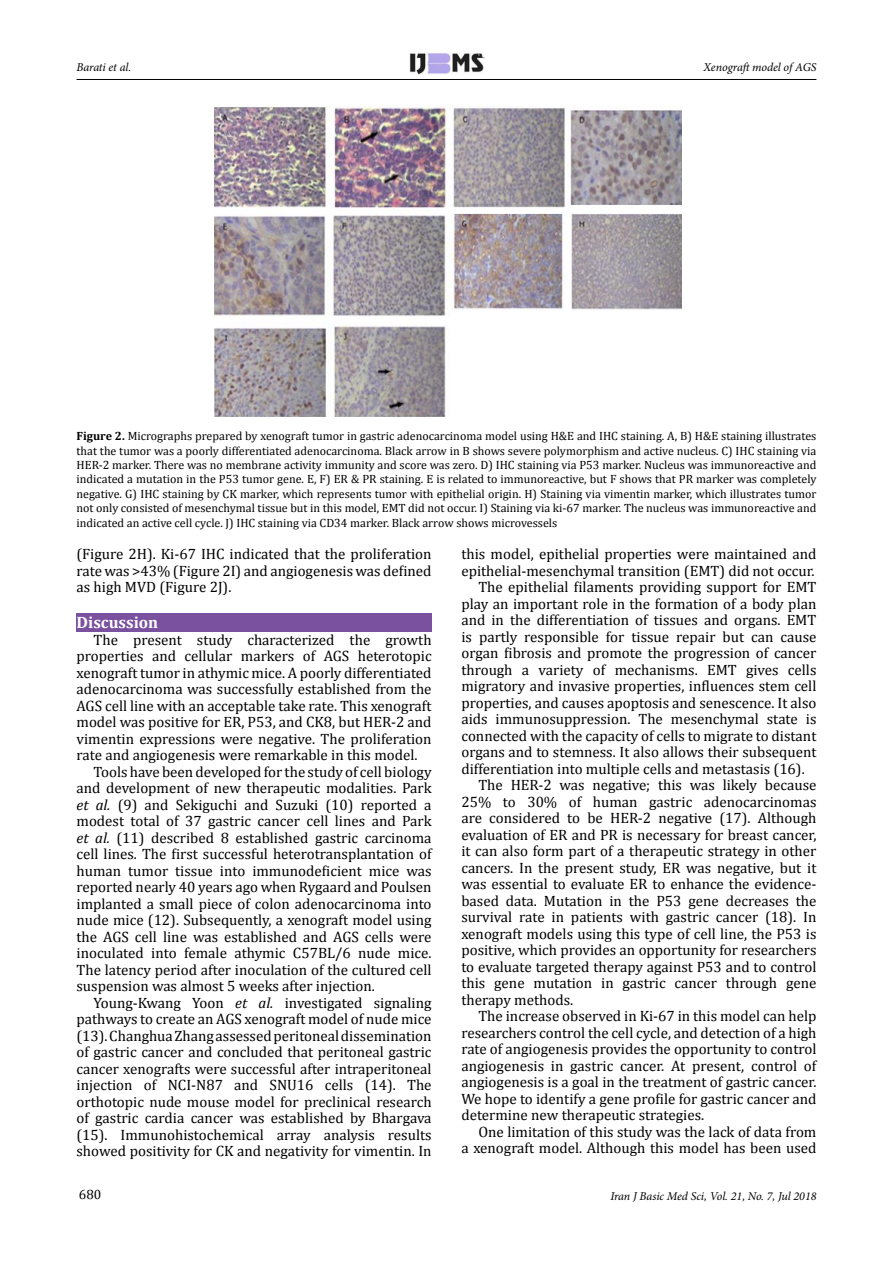
<style>
.page{position:relative;width:893px;height:1263px;background:#fff}
.page>*{position:absolute;margin:0;border:0;box-sizing:border-box;transform-origin:0 0}
.t1{font:700 16.5px "Cambria";color:#fff}
.t2{font:15px/16.5px "Cambria";color:#000;text-align:justify}
.t3{font:13.5px "Cambria";color:#000}
.t4{font:12px/14.4px "Cambria";color:#000;text-align:justify}
.t5{font:italic 12px "Minion Pro";letter-spacing:-.005em;color:#000}
.s1{font-weight:700}
.s2{font-style:italic}
</style>
<div class="page">
<img style="left:409px;top:53px;width:76px;height:21px">
<hr style="left:77px;top:79px;width:739px;height:1px;background:#000">
<div style="left:77px;top:614px;width:355px;height:18px;background:#7a519e"></div>
<img style="left:213px;top:106px;width:469px;height:311px">
<p class="t5" style="left:77px;top:59px;width:56px">Barati et al.</p>
<p class="t5" style="left:704px;top:59px;width:114px">Xenograft model of AGS</p>
<p class="t4" style="left:77px;top:429px;width:741px"><span class="s1">Figure 2.</span> Micrographs prepared by xenograft tumor in gastric adenocarcinoma model using H&amp;E and IHC staining. A, B) H&amp;E staining illustrates that the tumor was a poorly differentiated adenocarcinoma. Black arrow in B shows severe polymorphism and active nucleus. C) IHC staining via HER-2 marker. There was no membrane activity immunity and score was zero. D) IHC staining via P53 marker. Nucleus was immunoreactive and indicated a mutation in the P53 tumor gene. E, F) ER &amp; PR staining. E is related to immunoreactive, but F shows that PR marker was completely negative. G) IHC staining by CK marker, which represents tumor with epithelial origin. H) Staining via vimentin marker, which illustrates tumor not only consisted of mesenchymal tissue but in this model, EMT did not occur. I) Staining via ki-67 marker. The nucleus was immunoreactive and indicated an active cell cycle. J) IHC staining via CD34 marker. Black arrow shows microvessels</p>
<p class="t2" style="left:77px;top:546px;width:357px">(Figure 2H). Ki-67 IHC indicated that the proliferation rate was &gt;43% (Figure 2I) and angiogenesis was defined as high MVD (Figure 2J).</p>
<p class="t1" style="left:77px;top:611px;width:83px">Discussion</p>
<p class="t2" style="left:94px;top:631px;width:340px">The present study characterized the growth</p>
<p class="t2" style="left:77px;top:648px;width:357px">properties and cellular markers of AGS heterotopic</p>
<p class="t2" style="left:77px;top:664px;width:357px">xenograft tumor in athymic mice. A poorly differentiated</p>
<p class="t2" style="left:77px;top:681px;width:357px">adenocarcinoma was successfully established from the</p>
<p class="t2" style="left:77px;top:697px;width:356px">AGS cell line with an acceptable take rate. This xenograft</p>
<p class="t2" style="left:77px;top:714px;width:357px">model was positive for ER, P53, and CK8, but HER-2 and</p>
<p class="t2" style="left:77px;top:730px;width:357px">vimentin expressions were negative. The proliferation</p>
<p class="t2" style="left:77px;top:747px;width:343px">rate and angiogenesis were remarkable in this model.</p>
<p class="t2" style="left:94px;top:763px;width:340px">Tools have been developed for the study of cell biology</p>
<p class="t2" style="left:77px;top:780px;width:357px">and development of new therapeutic modalities. Park</p>
<p class="t2" style="left:77px;top:796px;width:357px"><span class="s2">et al.</span> (9) and Sekiguchi and Suzuki (10) reported a</p>
<p class="t2" style="left:77px;top:813px;width:357px">modest total of 37 gastric cancer cell lines and Park</p>
<p class="t2" style="left:77px;top:829px;width:357px"><span class="s2">et al.</span> (11) described 8 established gastric carcinoma</p>
<p class="t2" style="left:77px;top:846px;width:357px">cell lines. The first successful heterotransplantation of</p>
<p class="t2" style="left:77px;top:862px;width:357px">human tumor tissue into immunodeficient mice was</p>
<p class="t2" style="left:77px;top:879px;width:357px">reported nearly 40 years ago when Rygaard and Poulsen</p>
<p class="t2" style="left:77px;top:895px;width:357px">implanted a small piece of colon adenocarcinoma into</p>
<p class="t2" style="left:77px;top:912px;width:357px">nude mice (12). Subsequently, a xenograft model using</p>
<p class="t2" style="left:77px;top:928px;width:357px">the AGS cell line was established and AGS cells were</p>
<p class="t2" style="left:77px;top:945px;width:357px">inoculated into female athymic C57BL/6 nude mice.</p>
<p class="t2" style="left:77px;top:961px;width:357px">The latency period after inoculation of the cultured cell</p>
<p class="t2" style="left:77px;top:978px;width:300px">suspension was almost 5 weeks after injection.</p>
<p class="t2" style="left:94px;top:994px;width:340px">Young-Kwang Yoon <span class="s2">et al.</span> investigated signaling</p>
<p class="t2" style="left:77px;top:1011px;width:357px">pathways to create an AGS xenograft model of nude mice</p>
<p class="t2" style="left:77px;top:1027px;width:357px">(13). Changhua Zhang assessed peritoneal dissemination</p>
<p class="t2" style="left:77px;top:1044px;width:357px">of gastric cancer and concluded that peritoneal gastric</p>
<p class="t2" style="left:77px;top:1060px;width:357px">cancer xenografts were successful after intraperitoneal</p>
<p class="t2" style="left:77px;top:1077px;width:357px">injection of NCI-N87 and SNU16 cells (14). The</p>
<p class="t2" style="left:77px;top:1093px;width:357px">orthotopic nude mouse model for preclinical research</p>
<p class="t2" style="left:77px;top:1110px;width:357px">of gastric cardia cancer was established by Bhargava</p>
<p class="t2" style="left:77px;top:1126px;width:357px">(15). Immunohistochemical array analysis results</p>
<p class="t2" style="left:77px;top:1143px;width:357px">showed positivity for CK and negativity for vimentin. In</p>
<p class="t3" style="left:79px;top:1187px;width:24px">680</p>
<p class="t2" style="left:461px;top:546px;width:357px">this model, epithelial properties were maintained and</p>
<p class="t2" style="left:461px;top:562px;width:355px">epithelial-mesenchymal transition (EMT) did not occur.</p>
<p class="t2" style="left:478px;top:579px;width:340px">The epithelial filaments providing support for EMT</p>
<p class="t2" style="left:461px;top:595px;width:357px">play an important role in the formation of a body plan</p>
<p class="t2" style="left:461px;top:612px;width:357px">and in the differentiation of tissues and organs. EMT</p>
<p class="t2" style="left:461px;top:628px;width:357px">is partly responsible for tissue repair but can cause</p>
<p class="t2" style="left:461px;top:645px;width:357px">organ fibrosis and promote the progression of cancer</p>
<p class="t2" style="left:461px;top:661px;width:357px">through a variety of mechanisms. EMT gives cells</p>
<p class="t2" style="left:461px;top:678px;width:357px">migratory and invasive properties, influences stem cell</p>
<p class="t2" style="left:461px;top:694px;width:357px">properties, and causes apoptosis and senescence. It also</p>
<p class="t2" style="left:461px;top:711px;width:357px">aids immunosuppression. The mesenchymal state is</p>
<p class="t2" style="left:461px;top:727px;width:356px">connected with the capacity of cells to migrate to distant</p>
<p class="t2" style="left:461px;top:744px;width:357px">organs and to stemness. It also allows their subsequent</p>
<p class="t2" style="left:461px;top:760px;width:345px">differentiation into multiple cells and metastasis (16).</p>
<p class="t2" style="left:478px;top:777px;width:340px">The HER-2 was negative; this was likely because</p>
<p class="t2" style="left:461px;top:793px;width:357px">25% to 30% of human gastric adenocarcinomas</p>
<p class="t2" style="left:461px;top:810px;width:357px">are considered to be HER-2 negative (17). Although</p>
<p class="t2" style="left:461px;top:826px;width:357px">evaluation of ER and PR is necessary for breast cancer,</p>
<p class="t2" style="left:461px;top:843px;width:357px">it can also form part of a therapeutic strategy in other</p>
<p class="t2" style="left:461px;top:859px;width:357px">cancers. In the present study, ER was negative, but it</p>
<p class="t2" style="left:461px;top:876px;width:357px">was essential to evaluate ER to enhance the evidence-</p>
<p class="t2" style="left:461px;top:892px;width:357px">based data. Mutation in the P53 gene decreases the</p>
<p class="t2" style="left:461px;top:909px;width:357px">survival rate in patients with gastric cancer (18). In</p>
<p class="t2" style="left:461px;top:925px;width:357px">xenograft models using this type of cell line, the P53 is</p>
<p class="t2" style="left:461px;top:942px;width:357px">positive, which provides an opportunity for researchers</p>
<p class="t2" style="left:461px;top:958px;width:357px">to evaluate targeted therapy against P53 and to control</p>
<p class="t2" style="left:461px;top:975px;width:357px">this gene mutation in gastric cancer through gene</p>
<p class="t2" style="left:461px;top:991px;width:113px">therapy methods.</p>
<p class="t2" style="left:478px;top:1008px;width:340px">The increase observed in Ki-67 in this model can help</p>
<p class="t2" style="left:461px;top:1024px;width:357px">researchers control the cell cycle, and detection of a high</p>
<p class="t2" style="left:461px;top:1041px;width:357px">rate of angiogenesis provides the opportunity to control</p>
<p class="t2" style="left:461px;top:1057px;width:357px">angiogenesis in gastric cancer. At present, control of</p>
<p class="t2" style="left:461px;top:1074px;width:357px">angiogenesis is a goal in the treatment of gastric cancer.</p>
<p class="t2" style="left:461px;top:1090px;width:357px">We hope to identify a gene profile for gastric cancer and</p>
<p class="t2" style="left:461px;top:1107px;width:244px">determine new therapeutic strategies.</p>
<p class="t2" style="left:478px;top:1123px;width:340px">One limitation of this study was the lack of data from</p>
<p class="t2" style="left:461px;top:1140px;width:357px">a xenograft model. Although this model has been used</p>
<p class="t5" style="left:610px;top:1187px;width:207px">Iran J Basic Med Sci, Vol. 21, No. 7, Jul 2018</p>
</div>
